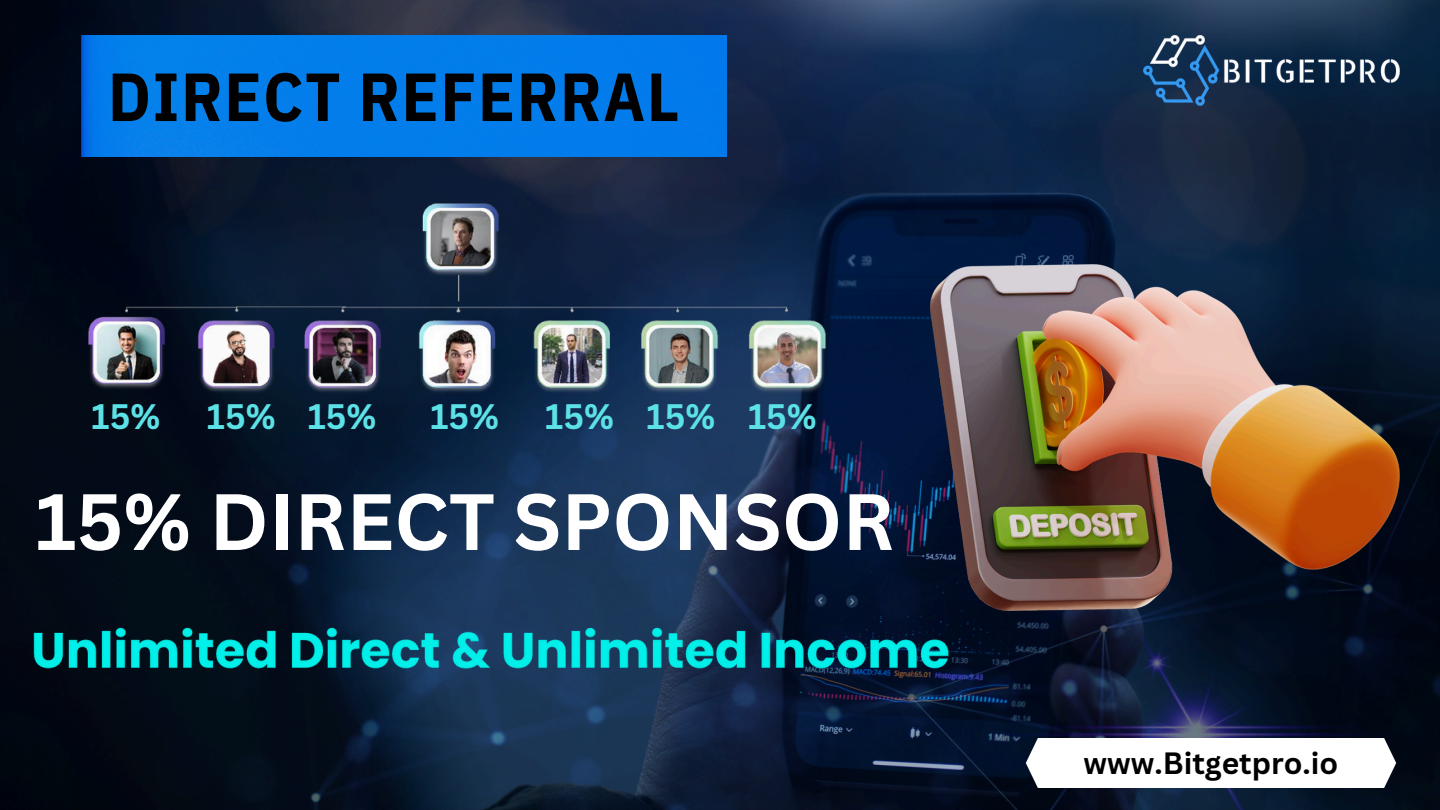
<style>
.page{position:relative;width:1440px;height:810px;background:#fff}
.page>*{position:absolute;margin:0;border:0;box-sizing:border-box;transform-origin:0 0}
.t1{font:700 78px "Canva Sans";color:#fff}
.t2{font:700 67.95px "IBM Plex Sans Cond";letter-spacing:.025em;color:#000}
.t3{font:700 34.5px "Canva Sans";color:#5ce1e6}
.t4{font:700 30px "Canva Sans";color:#000}
</style>
<div class="page">
<img style="left:0;top:0;width:1440px;height:810px">
<img style="left:1010px;top:611px;width:376px;height:199px">
<div style="left:81px;top:35px;width:646px;height:122px;background:#027deb"></div>
<img style="left:87px;top:203px;width:740px;height:192px">
<img style="left:32px;top:613px;width:935px;height:84px">
<img style="left:930px;top:264px;width:469px;height:347px">
<img style="left:1023px;top:738px;width:376px;height:50px">
<img style="left:1144px;top:35px;width:255px;height:70px">
<p class="t2" style="left:108px;top:51px;width:573px">DIRECT REFERRAL</p>
<p class="t3" style="left:91px;top:392px;width:70px">15%</p>
<h2 class="t3" style="left:207px;top:392px;width:70px">15%</h2>
<p class="t3" style="left:308px;top:392px;width:70px">15%</p>
<p class="t3" style="left:430px;top:392px;width:70px">15%</p>
<h3 class="t3" style="left:545px;top:392px;width:70px">15%</h3>
<h3 class="t3" style="left:647px;top:392px;width:70px">15%</h3>
<h3 class="t3" style="left:748px;top:392px;width:70px">15%</h3>
<p class="t1" style="left:35px;top:467px;width:860px">15% DIRECT SPONSOR</p>
<p class="t4" style="left:1084px;top:742px;width:256px">www.Bitgetpro.io</p>
</div>
